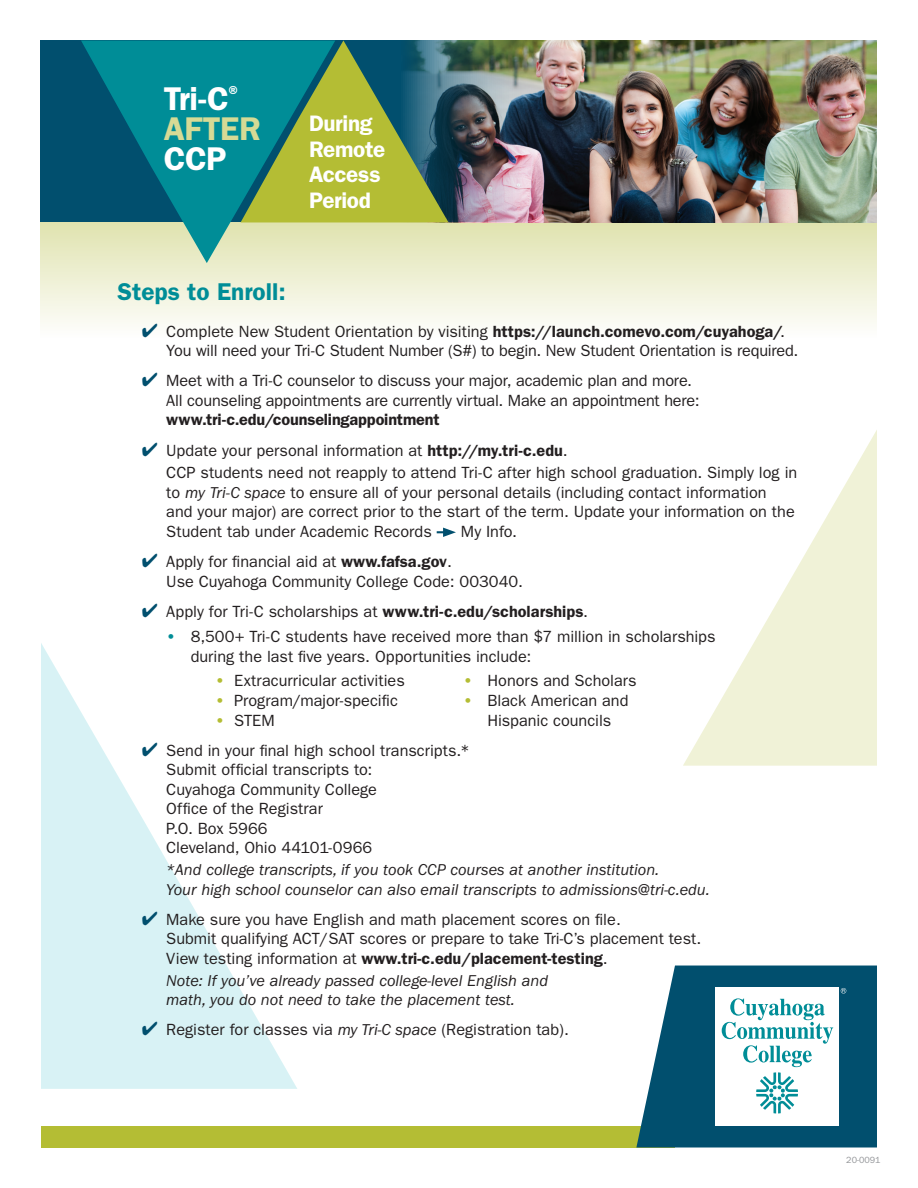
<style>
.page{position:relative;width:918px;height:1188px;background:#fff}
.page>*{position:absolute;margin:0;border:0;box-sizing:border-box;transform-origin:0 0}
.t1{font:600 33px/30.3px "ITC Franklin Gothic Std";letter-spacing:-.015em;color:#fff}
.t2{font:600 24.45px "ITC Franklin Gothic Std";color:#008d97}
.t3{font:600 22.5px/25.5px "ITC Franklin Gothic Std";letter-spacing:-.015em;color:#fff}
.t4{font:16.2px/19.5px "ITC Franklin Gothic Std";color:#231f20}
.t5{font:italic 16.2px/19.5px "ITC Franklin Gothic Std";color:#231f20}
.t6{font:600 16.2px "ITC Franklin Gothic Std";letter-spacing:-.01em;color:#231f20}
.t7{font:9px "ITC Franklin Gothic Std";color:#939598}
.s1{color:#d6da95}
.s2{color:#014f6e}
.s3{font-weight:600}
.s4{font-style:italic}
.s5{font-weight:600;color:#008d97}
.s6{font-weight:600;color:#b4bd34}
</style>
<div class="page">
<svg style="left:41px;top:643px;width:256px;height:446px;fill:#d8f2f5"></svg>
<svg style="left:683px;top:430px;width:194px;height:336px"></svg>
<div style="left:40px;top:1126px;width:635px;height:22px;background:#b4bd34"></div>
<svg style="left:40px;top:222px;width:837px;height:102px;background:#edefd3"></svg>
<div style="left:40px;top:40px;width:838px;height:182px;background:#014f6e"></div>
<svg style="left:636px;top:966px;width:241px;height:181px;background:#246782"></svg>
<img style="left:449px;top:40px;width:429px;height:182px">
<svg style="left:81px;top:40px;width:254px;height:223px;fill:#008d97"></svg>
<svg style="left:437px;top:528px;width:19px;height:9px"></svg>
<div style="left:716px;top:987px;width:123px;height:139px;background:#fff"></div>
<svg style="left:722px;top:998px;width:111px;height:115px"></svg>
<svg style="left:841px;top:988px;width:5px;height:6px"></svg>
<svg style="left:241px;top:40px;width:208px;height:182px;background:#61955a"></svg>
<h1 class="t1" style="left:164px;top:83px;width:99px">Tri-C<sup>®<br></sup><span class="s1">AFTER</span></h1>
<h1 class="t1" style="left:164px;top:144px;width:64px">CCP</h1>
<h3 class="t3" style="left:309px;top:111px;width:78px">During<br>Remote<br>Access<br>Period</h3>
<h2 class="t2" style="left:118px;top:277px;width:170px">Steps to Enroll:</h2>
<p class="t4" style="left:166px;top:321px;width:634px;text-indent:-24px"><span class="s2">✔</span> Complete New Student Orientation by visiting <span class="s3">https://launch.comevo.com/cuyahoga/</span>.<br>You will need your Tri-C Student Number (S#) to begin. New Student Orientation is required.</p>
<p class="t4" style="left:166px;top:371px;width:535px;text-indent:-24px"><span class="s2">✔</span> Meet with a Tri-C counselor to discuss your major, academic plan and more.<br>All counseling appointments are currently virtual. Make an appointment here:</p>
<p class="t6" style="left:166px;top:410px;width:275px">www.tri-c.edu/counselingappointment</p>
<p class="t4" style="left:166px;top:439px;width:632px;line-height:22.6px;text-indent:-24px"><span class="s2">✔</span> Update your personal information at <span class="s3">http://my.tri-c.edu</span>.<br>CCP students need not reapply to attend Tri-C after high school graduation. Simply log in</p>
<p class="t4" style="left:166px;top:483px;width:630px">to <span class="s4">my Tri-C space</span> to ensure all of your personal details (including contact information and your major) are correct prior to the start of the term. Update your information on the<br>Student tab under Academic Records</p>
<p class="t4" style="left:461px;top:522px;width:58px">My Info.</p>
<p class="t4" style="left:166px;top:552px;width:358px;text-indent:-24px"><span class="s2">✔</span> Apply for financial aid at <span class="s3">www.fafsa.gov</span>.<br>Use Cuyahoga Community College Code: 003040.</p>
<p class="t4" style="left:142px;top:602px;width:448px"><span class="s2">✔</span> Apply for Tri-C scholarships at <span class="s3">www.tri-c.edu/scholarships</span>.</p>
<p class="t4" style="left:191px;top:627px;width:526px;text-indent:-24px"><span class="s5">•</span> 8,500+ Tri-C students have received more than $7 million in scholarships during the last five years. Opportunities include:</p>
<p class="t4" style="left:215px;top:671px;width:191px"><span class="s6">•</span> Extracurricular activities</p>
<p class="t4" style="left:215px;top:691px;width:184px"><span class="s6">•</span> Program/major-specific</p>
<p class="t4" style="left:215px;top:710px;width:61px"><span class="s6">•</span> STEM</p>
<p class="t4" style="left:463px;top:671px;width:175px"><span class="s6">•</span> Honors and Scholars</p>
<p class="t4" style="left:463px;top:691px;width:167px;text-align:center"><span class="s6">•</span> Black American and<br>Hispanic councils</p>
<p class="t4" style="left:166px;top:741px;width:305px;text-indent:-24px"><span class="s2">✔</span> Send in your final high school transcripts.*<br>Submit official transcripts to:<br>Cuyahoga Community College<br>Office of the Registrar<br>P.O. Box 5966<br>Cleveland, Ohio 44101-0966</p>
<p class="t5" style="left:166px;top:860px;width:545px">*And college transcripts, if you took CCP courses at another institution.<br>Your high school counselor can also email transcripts to admissions@tri-c.edu.</p>
<p class="t4" style="left:166px;top:910px;width:536px;text-indent:-24px"><span class="s2">✔</span> Make sure you have English and math placement scores on file.<br>Submit qualifying ACT/SAT scores or prepare to take Tri-C’s placement test.<br>View testing information at <span class="s3">www.tri-c.edu/placement-testing</span>.</p>
<p class="t5" style="left:166px;top:971px;width:383px">Note: If you’ve already passed college-level English and math, you do not need to take the placement test.</p>
<p class="t4" style="left:142px;top:1020px;width:428px"><span class="s2">✔</span> Register for classes via <span class="s4">my Tri-C space</span> (Registration tab).</p>
<p class="t7" style="left:846px;top:1155px;width:36px">20-0091</p>
</div>
